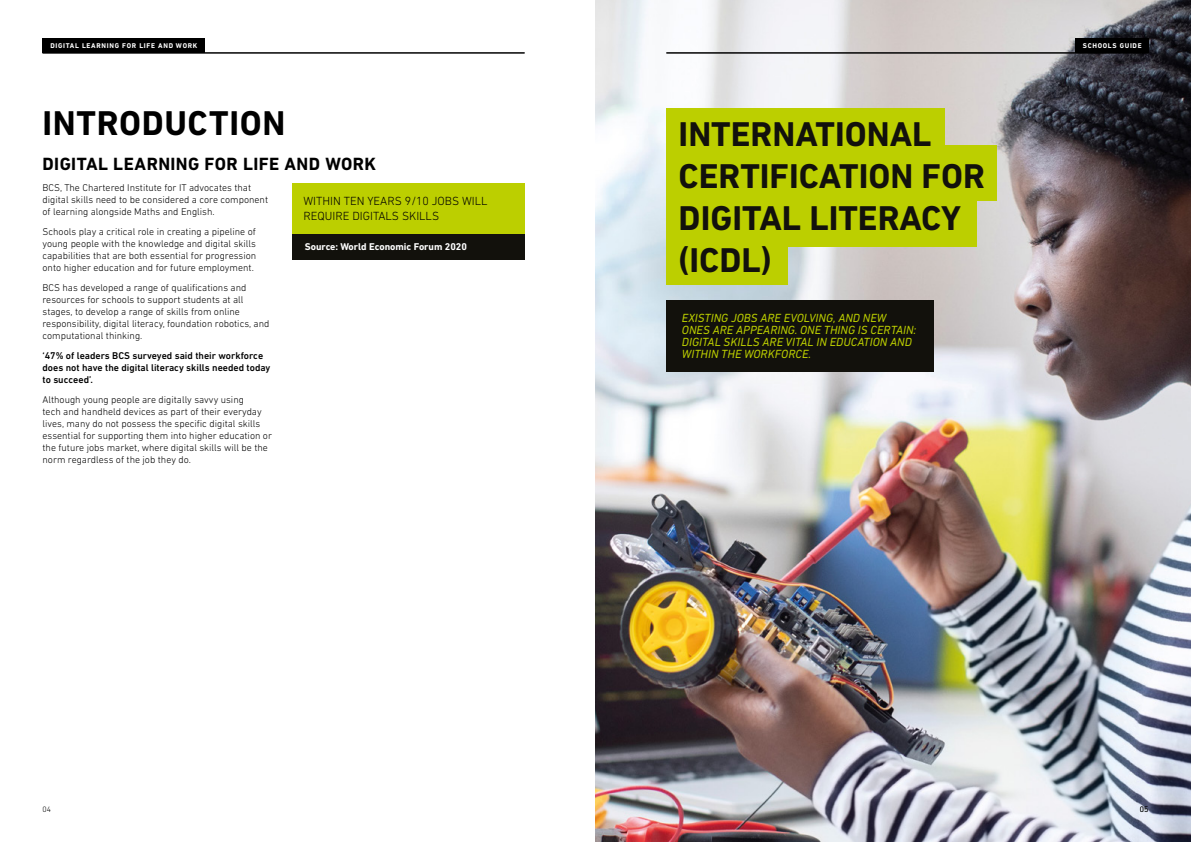
<style>
.page{position:relative;width:1191px;height:842px;background:#fff}
.page>*{position:absolute;margin:0;border:0;box-sizing:border-box;transform-origin:0 0}
.t1{font:700 35px/42px "DIN Next LT Pro";color:#12110c}
.t2{font:700 35px "DIN Next LT Pro";letter-spacing:.015em;color:#000}
.t3{font:700 18px "DIN Next LT Pro";letter-spacing:.02em;color:#000}
.t4{font:italic 12px/12px "DIN Next LT Pro";color:#bccf00}
.t5{font:300 12px/14.4px "DIN Next LT Pro";color:#000}
.t6{font:300 10px/12px "DIN Next LT Pro";color:#000}
.t7{font:500 10px/12px "DIN Next LT Pro";color:#000}
.t8{font:700 10px "DIN Next LT Pro";color:#fff}
.t9{font:300 8px "DIN Next LT Pro";color:#000}
.t10{font:700 7px "DIN Next LT Pro";letter-spacing:.1em;color:#fff}
</style>
<div class="page">
<img style="left:595px;top:0;width:596px;height:842px">
<div style="left:43px;top:38px;width:162px;height:14px;background:#000"></div>
<div style="left:1075px;top:38px;width:73px;height:14px;background:#000"></div>
<hr style="left:43px;top:52px;width:481px;height:1px;background:#000">
<hr style="left:666px;top:52px;width:482px;height:1px;background:#000">
<div style="left:292px;top:183px;width:232px;height:51px;background:#bccf00"></div>
<div style="left:292px;top:234px;width:232px;height:26px;background:#12110c"></div>
<div style="left:666px;top:300px;width:268px;height:72px;background:#12110c"></div>
<div style="left:666px;top:108px;width:279px;height:56px;background:#bccf00"></div>
<div style="left:666px;top:145px;width:331px;height:56px;background:#bccf00"></div>
<div style="left:666px;top:191px;width:311px;height:55px;background:#bccf00"></div>
<div style="left:666px;top:229px;width:122px;height:56px;background:#bccf00"></div>
<p class="t10" style="left:50px;top:41px;width:148px">DIGITAL LEARNING FOR LIFE AND WORK</p>
<p class="t10" style="left:1082px;top:41px;width:60px">SCHOOLS GUIDE</p>
<h1 class="t2" style="left:43px;top:102px;width:244px">INTRODUCTION</h1>
<h2 class="t3" style="left:43px;top:153px;width:335px">DIGITAL LEARNING FOR LIFE AND WORK</h2>
<p class="t5" style="left:303px;top:194px;width:186px">WITHIN TEN YEARS 9/10 JOBS WILL<br>REQUIRE DIGITALS SKILLS</p>
<p class="t8" style="left:305px;top:241px;width:164px">Source: World Economic Forum 2020</p>
<p class="t6" style="left:43px;top:182px;width:227px">BCS, The Chartered Institute for IT advocates that digital skills need to be considered a core component of learning alongside Maths and English.</p>
<p class="t6" style="left:43px;top:226px;width:215px;text-align:justify">Schools play a critical role in creating a pipeline of young people with the knowledge and digital skills capabilities that are both essential for progression onto higher education and for future employment.</p>
<p class="t6" style="left:43px;top:282px;width:228px">BCS has developed a range of qualifications and resources for schools to support students at all stages, to develop a range of skills from online responsibility, digital literacy, foundation robotics, and computational thinking.</p>
<p class="t7" style="left:43px;top:350px;width:229px">‘47% of leaders BCS surveyed said their workforce does not have the digital literacy skills needed today to succeed’.</p>
<p class="t6" style="left:43px;top:394px;width:231px">Although young people are digitally savvy using<br>tech and handheld devices as part of their everyday lives, many do not possess the specific digital skills essential for supporting them into higher education or the future jobs market, where digital skills will be the norm regardless of the job they do.</p>
<p class="t9" style="left:43px;top:805px;width:10px">04</p>
<h1 class="t1" style="left:678px;top:113px;width:308px">INTERNATIONAL<br>CERTIFICATION FOR<br>DIGITAL LITERACY (ICDL)</h1>
<p class="t4" style="left:682px;top:311px;width:236px">EXISTING JOBS ARE EVOLVING, AND NEW ONES ARE APPEARING. ONE THING IS CERTAIN:<br>DIGITAL SKILLS ARE VITAL IN EDUCATION AND WITHIN THE WORKFORCE.</p>
<p class="t9" style="left:1140px;top:805px;width:10px">05</p>
</div>
